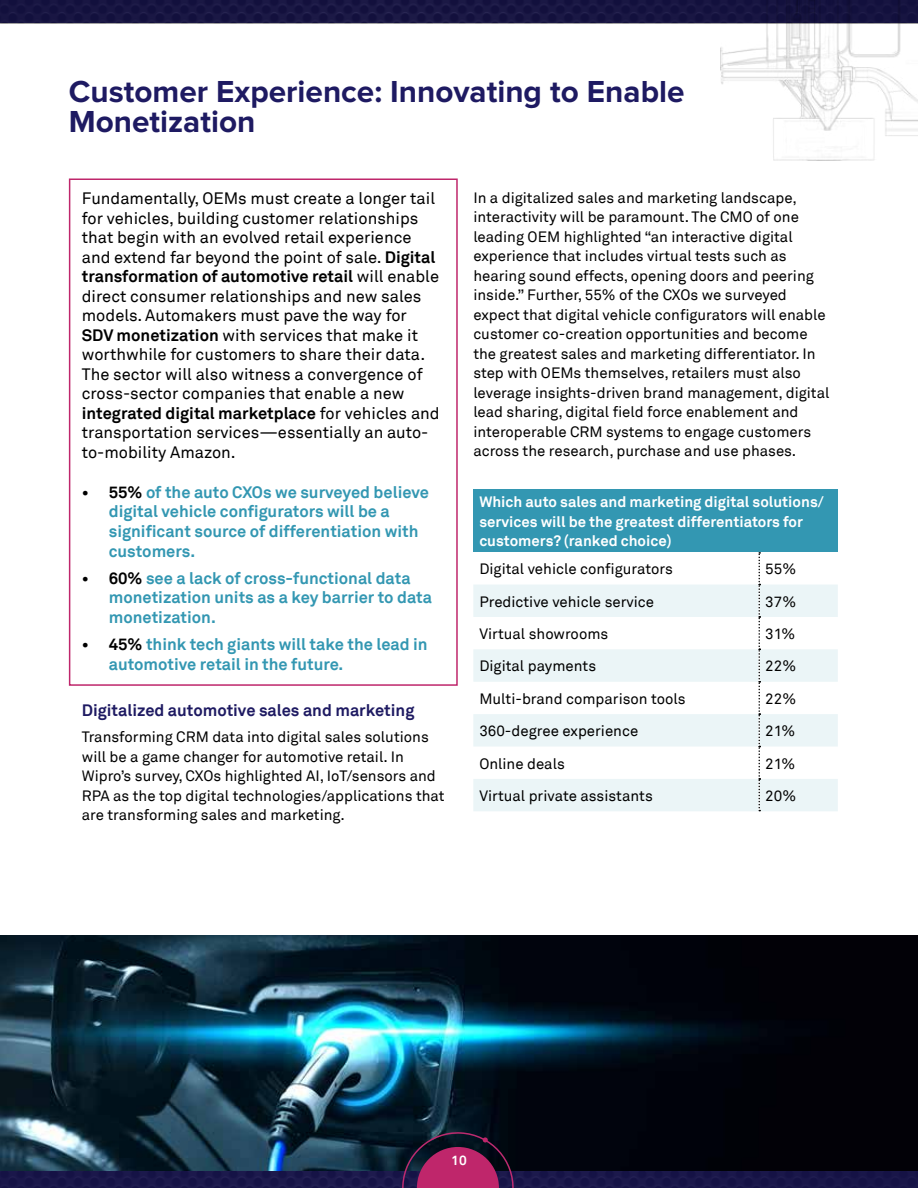
<style>
.page{position:relative;width:918px;height:1188px;background:#fff}
.page>*{position:absolute;margin:0;border:0;box-sizing:border-box;transform-origin:0 0}
.t1{font:700 31.5px/30px "Proxima Nova";color:#1e1a62}
.t2{font:16.5px/19.5px "Wipro Akkurat TT";color:#000}
.t3{font:700 16.5px/19.8px "Wipro Akkurat TT";color:#3397b2}
.t4{font:700 16.5px "Wipro Akkurat TT";color:#1e1a62}
.t5{font:15px/19.5px "Wipro Akkurat TT";color:#000}
.t6{font:700 15px/19.5px "Wipro Akkurat TT";color:#fff}
.t7{font:700 13.5px "Wipro Akkurat TT";color:#fff}
.s1{font-weight:700}
.s2{color:#000}
</style>
<div class="page">
<div style="left:0;top:0;width:918px;height:23px;background:#181542"></div>
<div style="left:0;top:1166px;width:918px;height:22px;background:#191649"></div>
<div style="left:473px;top:489px;width:365px;height:63px;background:#3397b2"></div>
<svg style="left:473px;top:585px;width:365px;height:226px;fill:#ebf5f7"></svg>
<svg style="left:758px;top:552px;width:2px;height:259px"></svg>
<div style="left:69px;top:179px;width:389px;height:507px;border:2px solid #bf266b"></div>
<img style="left:0;top:935px;width:918px;height:235px">
<img style="left:720px;top:0;width:198px;height:161px">
<svg style="left:400px;top:1131px;width:116px;height:57px;background:#581b43"></svg>
<h1 class="t1" style="left:69px;top:77px;width:617px">Customer Experience: Innovating to Enable<br>Monetization</h1>
<p class="t2" style="left:82px;top:189px;width:359px">Fundamentally, OEMs must create a longer tail for vehicles, building customer relationships that begin with an evolved retail experience and extend far beyond the point of sale. <span class="s1">Digital transformation of automotive retail</span> will enable direct consumer relationships and new sales models. Automakers must pave the way for <span class="s1">SDV monetization</span> with services that make it worthwhile for customers to share their data.<br>The sector will also witness a convergence of cross-sector companies that enable a new <span class="s1">integrated digital marketplace</span> for vehicles and transportation services—essentially an auto&shy;to-mobility Amazon.</p>
<p class="t3" style="left:109px;top:482px;width:322px;text-indent:-27px"><span class="s2">• 55%</span> of the auto CXOs we surveyed believe digital vehicle configurators will be a significant source of differentiation with customers.</p>
<p class="t3" style="left:109px;top:568px;width:325px;text-indent:-27px"><span class="s2">• 60%</span> see a lack of cross-functional data monetization units as a key barrier to data monetization.</p>
<p class="t3" style="left:109px;top:634px;width:320px;text-indent:-27px"><span class="s2">• 45%</span> think tech giants will take the lead in automotive retail in the future.</p>
<p class="t4" style="left:82px;top:700px;width:334px">Digitalized automotive sales and marketing</p>
<p class="t5" style="left:82px;top:727px;width:364px">Transforming CRM data into digital sales solutions will be a game changer for automotive retail. In Wipro’s survey, CXOs highlighted AI, IoT/sensors and RPA as the top digital technologies/applications that are transforming sales and marketing.</p>
<p class="t5" style="left:473px;top:188px;width:358px">In a digitalized sales and marketing landscape, interactivity will be paramount. The CMO of one leading OEM highlighted “an interactive digital experience that includes virtual tests such as hearing sound effects, opening doors and peering inside.” Further, 55% of the CXOs we surveyed expect that digital vehicle configurators will enable customer co-creation opportunities and become the greatest sales and marketing differentiator. In step with OEMs themselves, retailers must also leverage insights-driven brand management, digital lead sharing, digital field force enablement and interoperable CRM systems to engage customers across the research, purchase and use phases.</p>
<p class="t6" style="left:479px;top:492px;width:346px">Which auto sales and marketing digital solutions/ services will be the greatest differentiators for customers? (ranked choice)</p>
<p class="t5" style="left:479px;top:559px;width:195px">Digital vehicle configurators</p>
<p class="t5" style="left:765px;top:559px;width:32px">55%</p>
<p class="t5" style="left:479px;top:592px;width:176px">Predictive vehicle service</p>
<p class="t5" style="left:765px;top:592px;width:32px">37%</p>
<p class="t5" style="left:479px;top:624px;width:131px">Virtual showrooms</p>
<p class="t5" style="left:765px;top:624px;width:32px">31%</p>
<p class="t5" style="left:479px;top:656px;width:118px">Digital payments</p>
<p class="t5" style="left:765px;top:656px;width:32px">22%</p>
<p class="t5" style="left:479px;top:689px;width:208px">Multi-brand comparison tools</p>
<p class="t5" style="left:765px;top:689px;width:32px">22%</p>
<p class="t5" style="left:479px;top:721px;width:160px">360-degree experience</p>
<p class="t5" style="left:765px;top:721px;width:32px">21%</p>
<p class="t5" style="left:479px;top:754px;width:87px">Online deals</p>
<p class="t5" style="left:765px;top:754px;width:32px">21%</p>
<p class="t5" style="left:479px;top:786px;width:175px">Virtual private assistants</p>
<p class="t5" style="left:765px;top:786px;width:32px">20%</p>
<p class="t7" style="left:451px;top:1152px;width:17px">10</p>
</div>
